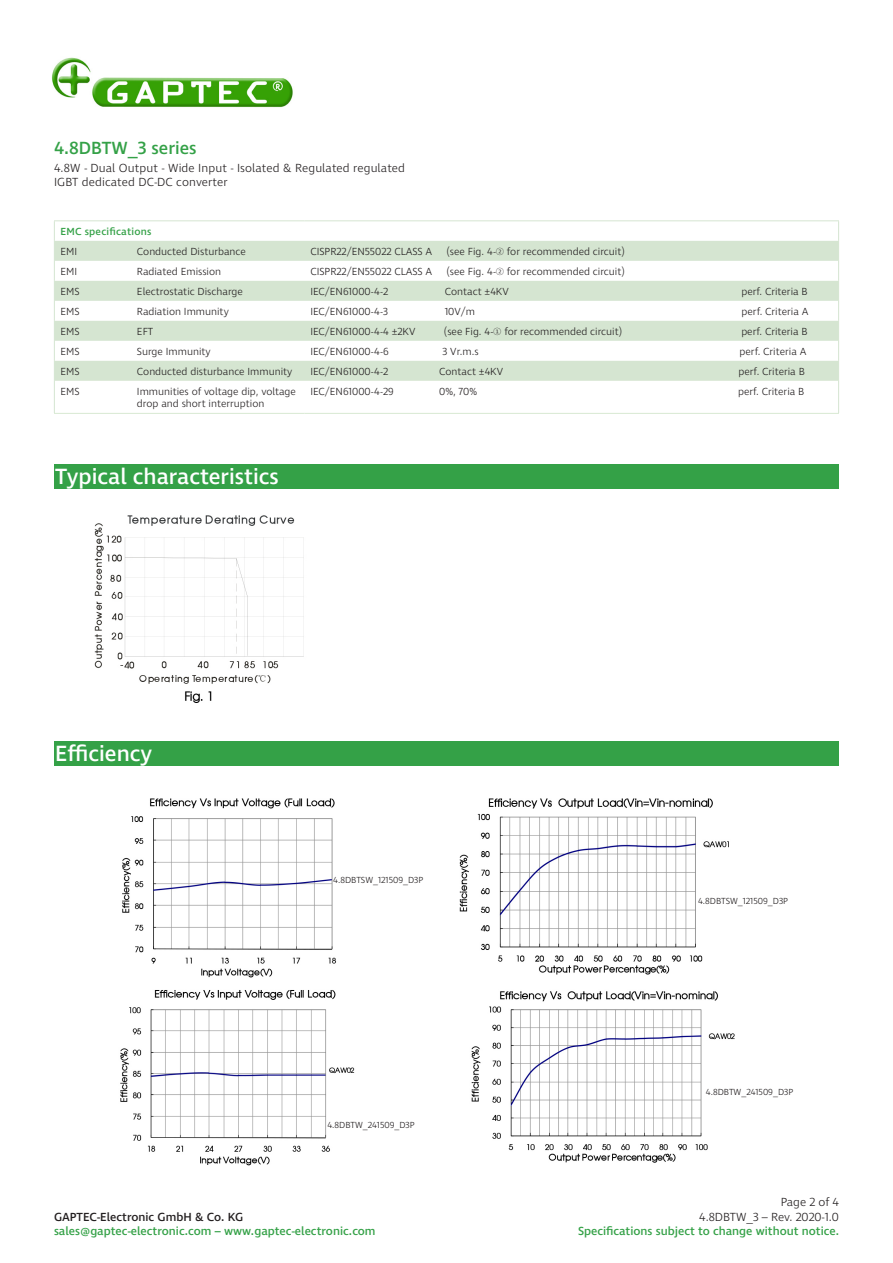
<style>
.page{position:relative;width:893px;height:1263px;background:#fff}
.page>*{position:absolute;margin:0;border:0;box-sizing:border-box;transform-origin:0 0}
.t1{font:500 22.5px "Ingra";color:#fff}
.t2{font:500 18px "Ingra";color:#34a147}
.t3{font:300 12px/14.4px "Ingra";letter-spacing:.01em;color:#231f20;text-align:right}
.t4{font:500 12px "Ingra";color:#34a147}
.t5{font:500 12px "Ingra";color:#231f20}
.t6{font:300 10.5px "Ingra";color:#231f20}
.t7{font:500 10.5px "Ingra";letter-spacing:.02em;color:#34a147}
.t8{font:300 9px "Ingra";color:#231f20}
</style>
<div class="page">
<div style="left:54px;top:464px;width:785px;height:25px;background:#34a147"></div>
<img style="left:52px;top:57px;width:241px;height:51px">
<svg style="left:55px;top:241px;width:783px;height:140px;fill:#d5e5d1"></svg>
<hr style="left:54px;top:220px;width:77px;height:1px;background:#d5e5d1">
<hr style="left:131px;top:220px;width:173px;height:1px;background:#d5e5d1">
<hr style="left:304px;top:220px;width:535px;height:1px;background:#d5e5d1">
<svg style="left:54px;top:221px;width:1px;height:160px"></svg>
<svg style="left:838px;top:221px;width:1px;height:160px"></svg>
<hr style="left:54px;top:381px;width:1px;height:32px;background:#d5e5d1">
<hr style="left:838px;top:381px;width:1px;height:32px;background:#d5e5d1">
<hr style="left:54px;top:413px;width:77px;height:1px;background:#d8e9d2">
<hr style="left:131px;top:413px;width:173px;height:1px;background:#d8e9d2">
<hr style="left:304px;top:413px;width:535px;height:1px;background:#d8e9d2">
<img style="left:94px;top:515px;width:210px;height:188px">
<div style="left:54px;top:741px;width:785px;height:25px;background:#34a147"></div>
<img style="left:122px;top:798px;width:607px;height:180px">
<img style="left:120px;top:990px;width:615px;height:175px">
<div style="left:333px;top:876px;width:111px;height:12px;background:#fff"></div>
<div style="left:698px;top:897px;width:101px;height:11px;background:#fff"></div>
<div style="left:327px;top:1121px;width:111px;height:11px;background:#fff"></div>
<div style="left:706px;top:1088px;width:101px;height:12px;background:#fff"></div>
<h2 class="t2" style="left:54px;top:137px;width:144px">4.8DBTW_3 series</h2>
<p class="t3" style="left:54px;top:161px;width:353px;text-align:left">4.8W - Dual Output - Wide Input - Isolated &amp; Regulated regulated<br>IGBT dedicated DC-DC converter</p>
<p class="t7" style="left:60px;top:225px;width:93px">EMC specifications</p>
<p class="t6" style="left:60px;top:245px;width:18px">EMI</p>
<p class="t6" style="left:137px;top:245px;width:110px">Conducted Disturbance</p>
<p class="t6" style="left:310px;top:245px;width:123px">CISPR22/EN55022 CLASS A</p>
<p class="t6" style="left:446px;top:245px;width:180px">(see Fig. 4-② for recommended circuit)</p>
<p class="t6" style="left:60px;top:265px;width:18px">EMI</p>
<p class="t6" style="left:137px;top:265px;width:86px">Radiated Emission</p>
<p class="t6" style="left:310px;top:265px;width:123px">CISPR22/EN55022 CLASS A</p>
<p class="t6" style="left:446px;top:265px;width:180px">(see Fig. 4-② for recommended circuit)</p>
<p class="t6" style="left:60px;top:285px;width:21px">EMS</p>
<p class="t6" style="left:137px;top:285px;width:107px">Electrostatic Discharge</p>
<p class="t6" style="left:310px;top:285px;width:79px">IEC/EN61000-4-2</p>
<p class="t6" style="left:445px;top:285px;width:66px">Contact ±4KV</p>
<p class="t6" style="left:741px;top:285px;width:68px">perf. Criteria B</p>
<p class="t6" style="left:60px;top:305px;width:21px">EMS</p>
<p class="t6" style="left:137px;top:305px;width:93px">Radiation Immunity</p>
<p class="t6" style="left:310px;top:305px;width:79px">IEC/EN61000-4-3</p>
<p class="t6" style="left:445px;top:305px;width:32px">10V/m</p>
<p class="t6" style="left:742px;top:305px;width:68px">perf. Criteria A</p>
<p class="t6" style="left:60px;top:325px;width:21px">EMS</p>
<p class="t6" style="left:137px;top:325px;width:18px">EFT</p>
<p class="t6" style="left:310px;top:325px;width:107px">IEC/EN61000-4-4 ±2KV</p>
<p class="t6" style="left:444px;top:325px;width:180px">(see Fig. 4-① for recommended circuit)</p>
<p class="t6" style="left:741px;top:325px;width:68px">perf. Criteria B</p>
<p class="t6" style="left:60px;top:345px;width:21px">EMS</p>
<p class="t6" style="left:137px;top:345px;width:75px">Surge Immunity</p>
<p class="t6" style="left:310px;top:345px;width:80px">IEC/EN61000-4-6</p>
<p class="t6" style="left:443px;top:345px;width:38px">3 Vr.m.s</p>
<p class="t6" style="left:740px;top:345px;width:68px">perf. Criteria A</p>
<p class="t6" style="left:60px;top:365px;width:21px">EMS</p>
<p class="t6" style="left:137px;top:365px;width:157px">Conducted disturbance Immunity</p>
<p class="t6" style="left:310px;top:365px;width:79px">IEC/EN61000-4-2</p>
<p class="t6" style="left:439px;top:365px;width:66px">Contact ±4KV</p>
<p class="t6" style="left:739px;top:365px;width:68px">perf. Criteria B</p>
<p class="t6" style="left:60px;top:385px;width:21px">EMS</p>
<p class="t6" style="left:137px;top:385px;width:160px">Immunities of voltage dip, voltage</p>
<p class="t6" style="left:137px;top:397px;width:129px">drop and short interruption</p>
<p class="t6" style="left:310px;top:385px;width:85px">IEC/EN61000-4-29</p>
<p class="t6" style="left:439px;top:385px;width:40px">0%, 70%</p>
<p class="t6" style="left:738px;top:385px;width:68px">perf. Criteria B</p>
<p class="t1" style="left:55px;top:462px;width:225px">Typical characteristics</p>
<p class="t1" style="left:55px;top:739px;width:99px">Efficiency</p>
<p class="t8" style="left:333px;top:874px;width:92px">4.8DBTSW_121509_D3P</p>
<p class="t8" style="left:327px;top:1119px;width:89px">4.8DBTW_241509_D3P</p>
<p class="t5" style="left:54px;top:1209px;width:191px">GAPTEC-Electronic GmbH &amp; Co. KG</p>
<p class="t4" style="left:54px;top:1223px;width:323px">sales@gaptec-electronic.com – www.gaptec-electronic.com</p>
<p class="t8" style="left:698px;top:895px;width:92px">4.8DBTSW_121509_D3P</p>
<p class="t8" style="left:706px;top:1086px;width:89px">4.8DBTW_241509_D3P</p>
<p class="t3" style="left:699px;top:1195px;width:141px">Page 2 of 4<br>4.8DBTW_3 – Rev. 2020-1.0</p>
<p class="t4" style="left:578px;top:1223px;width:262px">Specifications subject to change without notice.</p>
</div>
